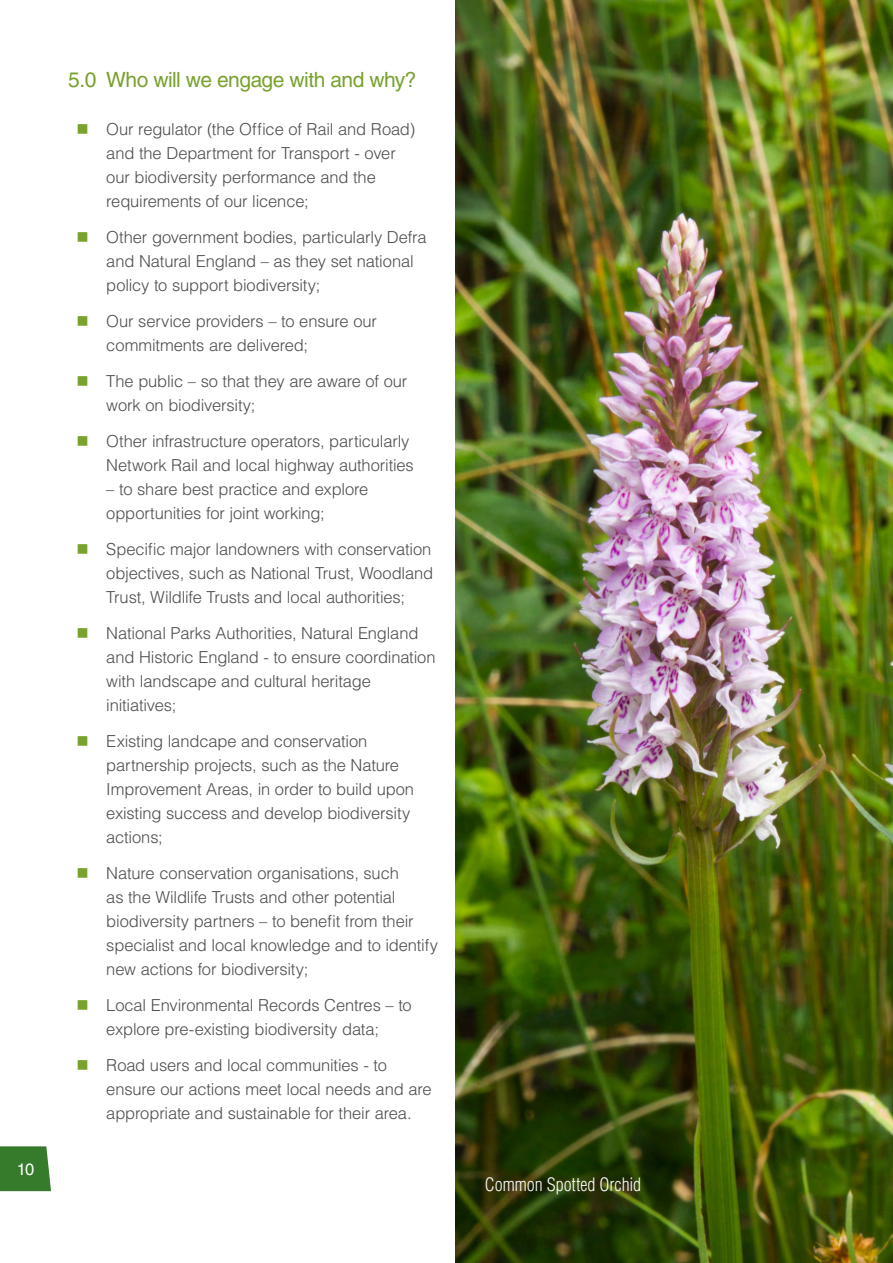
<style>
.page{position:relative;width:893px;height:1263px;background:#fff}
.page>*{position:absolute;margin:0;border:0;box-sizing:border-box;transform-origin:0 0}
.B_Head{font:21px "Helvetica LT Std";letter-spacing:-.025em;color:#78a22d}
.t1{font:300 condensed 18px "Helvetica LT Std";color:#fff}
.t2{font:300 16.5px/24px "Helvetica LT Std";letter-spacing:-.01em;color:#4b4c4d}
.t3{font:16.5px "Helvetica LT Std";color:#fff}
</style>
<div class="page">
<img style="left:455px;top:0;width:438px;height:1263px">
<svg style="left:0;top:1146px;width:51px;height:45px;background:#3f8236"></svg>
<p class="t3" style="left:17px;top:1159px;width:19px">10</p>
<p class="B_Head" style="left:68px;top:67px;width:350px">5.0 Who will we engage with and why?</p>
<p class="t2" style="left:106px;top:117px;width:310px">Our regulator (the Office of Rail and Road) and the Department for Transport - over our biodiversity performance and the requirements of our licence;</p>
<p class="t2" style="left:106px;top:225px;width:322px">Other government bodies, particularly Defra and Natural England – as they set national policy to support biodiversity;</p>
<p class="t2" style="left:106px;top:309px;width:272px">Our service providers – to ensure our commitments are delivered;</p>
<p class="t2" style="left:106px;top:369px;width:303px">The public – so that they are aware of our work on biodiversity;</p>
<p class="t2" style="left:106px;top:429px;width:309px">Other infrastructure operators, particularly<br>Network Rail and local highway authorities</p>
<p class="t2" style="left:106px;top:477px;width:264px">– to share best practice and explore opportunities for joint working;</p>
<p class="t2" style="left:106px;top:537px;width:328px;text-align:justify">Specific major landowners with conservation objectives, such as National Trust, Woodland Trust, Wildlife Trusts and local authorities;</p>
<p class="t2" style="left:106px;top:621px;width:331px">National Parks Authorities, Natural England and Historic England - to ensure coordination with landscape and cultural heritage initiatives;</p>
<p class="t2" style="left:106px;top:729px;width:309px">Existing landcape and conservation partnership projects, such as the Nature Improvement Areas, in order to build upon existing success and develop biodiversity actions;</p>
<p class="t2" style="left:106px;top:861px;width:333px">Nature conservation organisations, such<br>as the Wildlife Trusts and other potential biodiversity partners – to benefit from their specialist and local knowledge and to identify new actions for biodiversity;</p>
<p class="t2" style="left:106px;top:993px;width:307px">Local Environmental Records Centres – to explore pre-existing biodiversity data;</p>
<p class="t2" style="left:106px;top:1053px;width:327px">Road users and local communities - to ensure our actions meet local needs and are appropriate and sustainable for their area.</p>
<p class="t1" style="left:485px;top:1173px;width:158px">Common Spotted Orchid</p>
</div>
